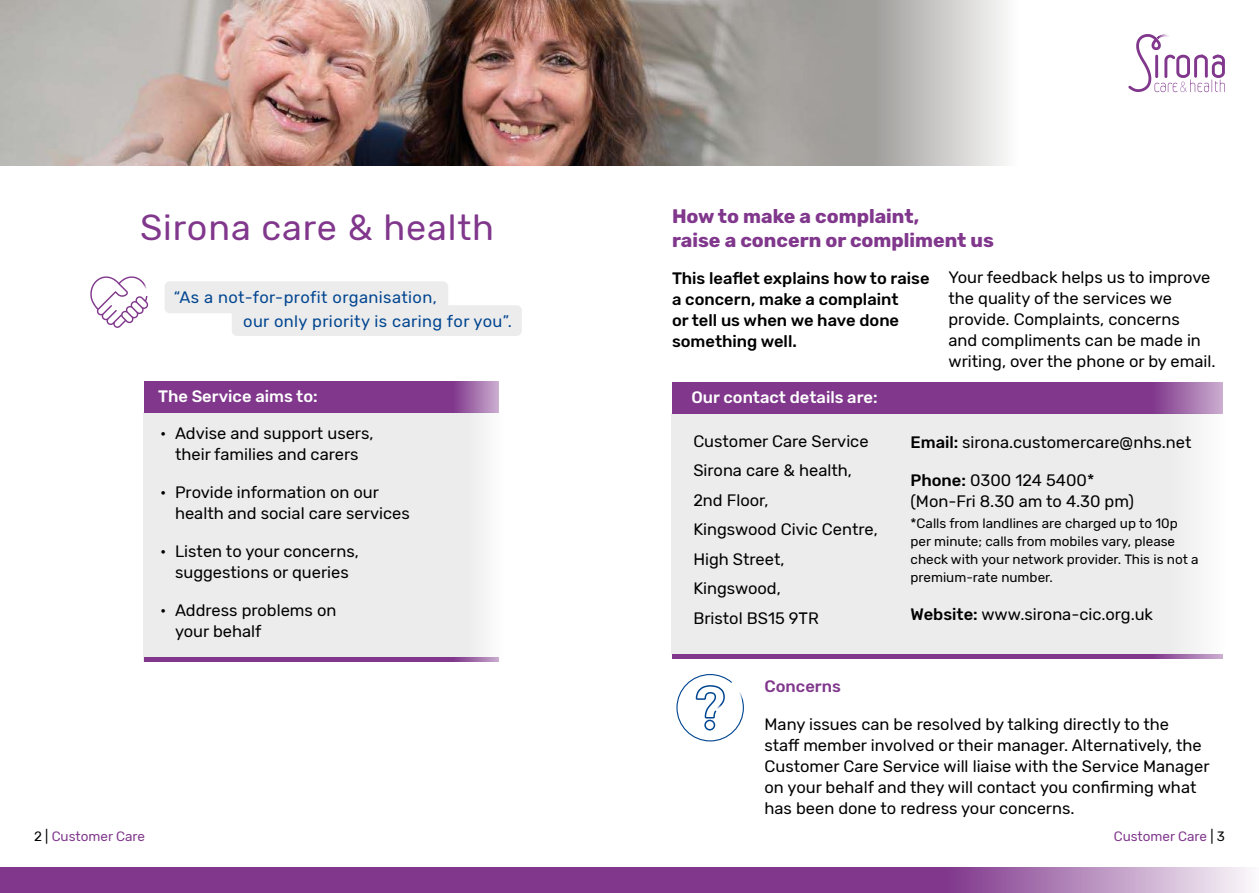
<style>
.page{position:relative;width:1259px;height:893px;background:#fff}
.page>*{position:absolute;margin:0;border:0;box-sizing:border-box;transform-origin:0 0}
.t1{font:36px "Rubik";letter-spacing:.025em;color:#80378c}
.t2{font:700 19.5px/24px "Rubik";color:#80378c}
.t3{font:16.5px/21px "Rubik";color:#000}
.t4{font:500 16.5px/21px "Rubik";color:#000}
.t5{font:16.5px/23.7px "Rubik";letter-spacing:.025em;color:#004590}
.t6{font:500 16.5px "Rubik";color:#fff}
.t7{font:500 16.5px "Rubik";color:#80378c}
.t8{font:13.5px/18px "Rubik";color:#000}
.t9{font:13.5px "Rubik";color:#80378c}
.s1{font-weight:500}
.s2{color:#000}
</style>
<div class="page">
<svg style="left:0;top:867px;width:1250px;height:26px;background:#8e4e99"></svg>
<svg style="left:1128px;top:34px;width:97px;height:58px"></svg>
<div style="left:672px;top:413px;width:553px;height:241px;background:#ececec"></div>
<hr style="left:672px;top:654px;width:551px;height:4px;background:#80378c">
<div style="left:672px;top:382px;width:551px;height:31px;background:#80378c"></div>
<svg style="left:845px;top:0;width:160px;height:166px;background:#c2c1bf"></svg>
<img style="left:0;top:0;width:845px;height:166px">
<svg style="left:676px;top:674px;width:68px;height:68px"></svg>
<div style="left:144px;top:412px;width:359px;height:249px;background:#ececec"></div>
<hr style="left:144px;top:657px;width:354px;height:4px;background:#80378c">
<div style="left:144px;top:381px;width:354px;height:32px;background:#80378c"></div>
<div style="left:165px;top:281px;width:283px;height:32px;background:#ececec;border-radius:5px"></div>
<div style="left:232px;top:305px;width:290px;height:31px;background:#ececec;border-radius:5px"></div>
<svg style="left:90px;top:276px;width:59px;height:52px"></svg>
<svg style="left:142px;top:283px;width:7px;height:8px"></svg>
<h1 class="t1" style="left:140px;top:208px;width:356px">Sirona care &amp; health</h1>
<p class="t5" style="left:243px;top:286px;width:270px;text-indent:-69px">“As a not-for-profit organisation,<br>our only priority is caring for you”.</p>
<p class="t6" style="left:158px;top:386px;width:161px">The Service aims to:</p>
<p class="t3" style="left:160px;top:423px;width:215px;text-align:center">• Advise and support users, their families and carers</p>
<p class="t3" style="left:175px;top:482px;width:236px;text-indent:-15px">• Provide information on our health and social care services</p>
<p class="t3" style="left:160px;top:541px;width:200px;text-align:center">• Listen to your concerns, suggestions or queries</p>
<p class="t3" style="left:175px;top:600px;width:163px;text-indent:-15px">• Address problems on your behalf</p>
<p class="t2" style="left:672px;top:206px;width:323px">How to make a complaint,<br>raise a concern or compliment us</p>
<p class="t4" style="left:672px;top:268px;width:259px">This leaflet explains how to raise a concern, make a complaint<br>or tell us when we have done something well.</p>
<p class="t3" style="left:948px;top:267px;width:269px">Your feedback helps us to improve the quality of the services we provide. Complaints, concerns<br>and compliments can be made in writing, over the phone or by email.</p>
<p class="t6" style="left:691px;top:388px;width:188px">Our contact details are:</p>
<p class="t3" style="left:693px;top:426px;width:186px;line-height:29.5px">Customer Care Service<br>Sirona care &amp; health,<br>2nd Floor,<br>Kingswood Civic Centre,<br>High Street,<br>Kingswood,<br>Bristol BS15 9TR</p>
<p class="t3" style="left:910px;top:432px;width:282px"><span class="s1">Email:</span> sirona.customercare@nhs.net</p>
<p class="t3" style="left:910px;top:470px;width:225px"><span class="s1">Phone:</span> 0300 124 5400* (Mon-Fri 8.30 am to 4.30 pm)</p>
<p class="t8" style="left:910px;top:515px;width:290px">*Calls from landlines are charged up to 10p per minute; calls from mobiles vary, please check with your network provider. This is not a premium-rate number.</p>
<p class="t3" style="left:910px;top:604px;width:244px"><span class="s1">Website:</span> www.sirona-cic.org.uk</p>
<p class="t7" style="left:764px;top:676px;width:78px">Concerns</p>
<p class="t3" style="left:764px;top:713px;width:446px">Many issues can be resolved by talking directly to the<br>staff member involved or their manager. Alternatively, the Customer Care Service will liaise with the Service Manager on your behalf and they will contact you confirming what has been done to redress your concerns.</p>
<p class="t9" style="left:34px;top:829px;width:113px"><span class="s2">2 |</span> Customer Care</p>
<p class="t9" style="left:1113px;top:829px;width:113px">Customer Care <span class="s2">| 3</span></p>
</div>
